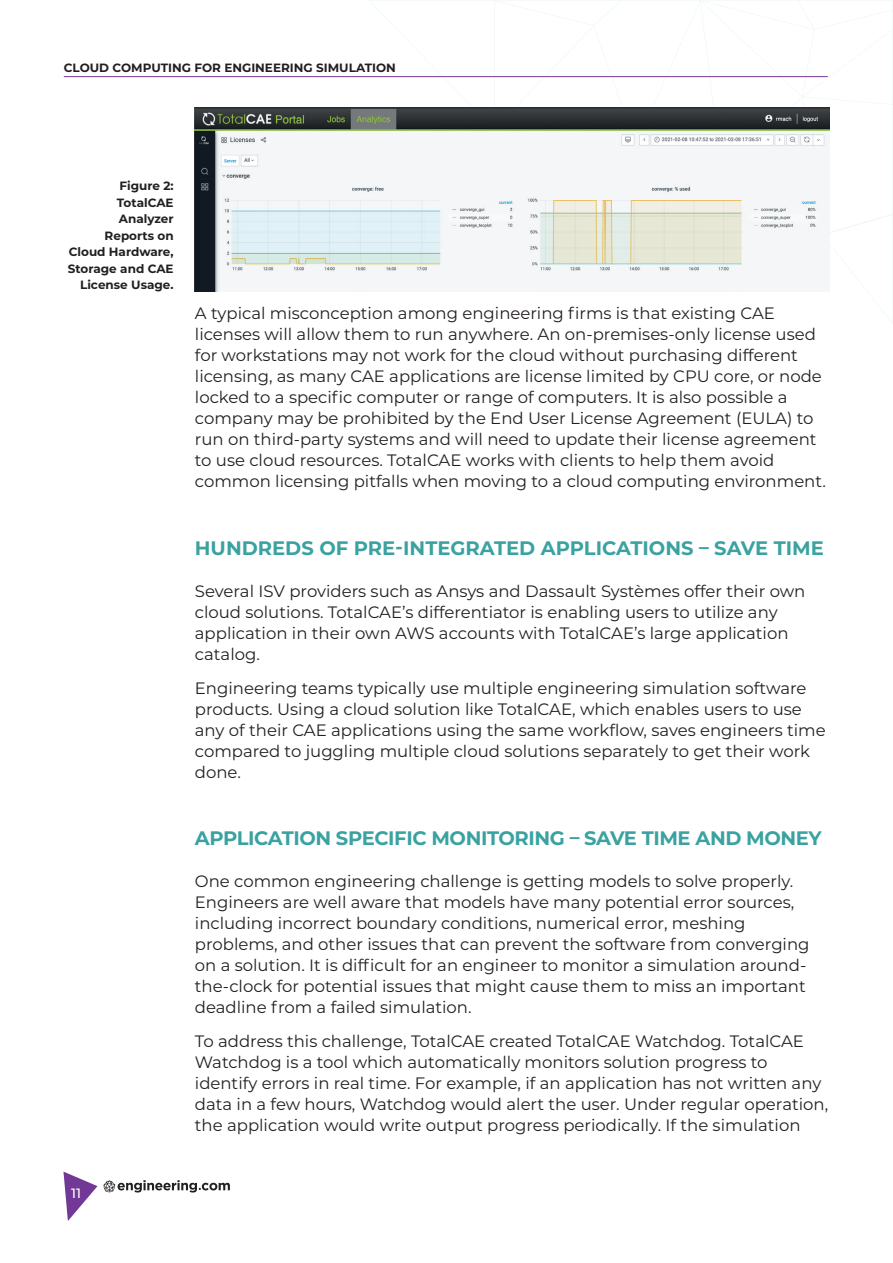
<style>
.page{position:relative;width:893px;height:1263px;background:#fff}
.page>*{position:absolute;margin:0;border:0;box-sizing:border-box;transform-origin:0 0}
.t1{font:700 19.5px "Montserrat";letter-spacing:-.02em;color:#3aa2a0}
.t2{font:700 19.5px "Montserrat";color:#3aa2a0}
.t3{font:16.5px/21px "Montserrat";color:#231f20}
.t4{font:500 13.5px "Montserrat";color:#fff}
.t5{font:700 12px/16.5px "Montserrat";color:#231f20;text-align:right}
</style>
<div class="page">
<svg style="left:369px;top:0;width:524px;height:324px"></svg>
<svg style="left:63px;top:1171px;width:34px;height:50px"></svg>
<hr style="left:64px;top:76px;width:764px;height:1px;background:#723896">
<svg style="left:104px;top:1180px;width:126px;height:12px"></svg>
<img style="left:195px;top:107px;width:634px;height:184px">
<p class="t5" style="left:64px;top:59px;width:334px">CLOUD COMPUTING FOR ENGINEERING SIMULATION</p>
<p class="t5" style="left:68px;top:177px;width:107px">Figure 2:<br>TotalCAE<br>Analyzer<br>Reports on<br>Cloud Hardware,<br>Storage and CAE<br>License Usage.</p>
<p class="t3" style="left:195px;top:302px;width:632px">A typical misconception among engineering firms is that existing CAE licenses will allow them to run anywhere. An on-premises-only license used for workstations may not work for the cloud without purchasing different licensing, as many CAE applications are license limited by CPU core, or node locked to a specific computer or range of computers. It is also possible a company may be prohibited by the End User License Agreement (EULA) to run on third-party systems and will need to update their license agreement to use cloud resources. TotalCAE works with clients to help them avoid common licensing pitfalls when moving to a cloud computing environment.</p>
<p class="t2" style="left:195px;top:534px;width:631px">HUNDREDS OF PRE-INTEGRATED APPLICATIONS – SAVE TIME</p>
<p class="t3" style="left:195px;top:580px;width:612px">Several ISV providers such as Ansys and Dassault Systèmes offer their own cloud solutions. TotalCAE’s differentiator is enabling users to utilize any application in their own AWS accounts with TotalCAE’s large application catalog.</p>
<p class="t3" style="left:195px;top:677px;width:632px">Engineering teams typically use multiple engineering simulation software products. Using a cloud solution like TotalCAE, which enables users to use any of their CAE applications using the same workflow, saves engineers time compared to juggling multiple cloud solutions separately to get their work done.</p>
<p class="t1" style="left:195px;top:824px;width:628px">APPLICATION SPECIFIC MONITORING – SAVE TIME AND MONEY</p>
<p class="t3" style="left:195px;top:870px;width:616px">One common engineering challenge is getting models to solve properly.<br>Engineers are well aware that models have many potential error sources, including incorrect boundary conditions, numerical error, meshing problems, and other issues that can prevent the software from converging on a solution. It is difficult for an engineer to monitor a simulation around&shy;the-clock for potential issues that might cause them to miss an important deadline from a failed simulation.</p>
<p class="t3" style="left:195px;top:1030px;width:635px">To address this challenge, TotalCAE created TotalCAE Watchdog. TotalCAE Watchdog is a tool which automatically monitors solution progress to identify errors in real time. For example, if an application has not written any data in a few hours, Watchdog would alert the user. Under regular operation, the application would write output progress periodically. If the simulation</p>
<p class="t4" style="left:71px;top:1184px;width:11px">11</p>
</div>
